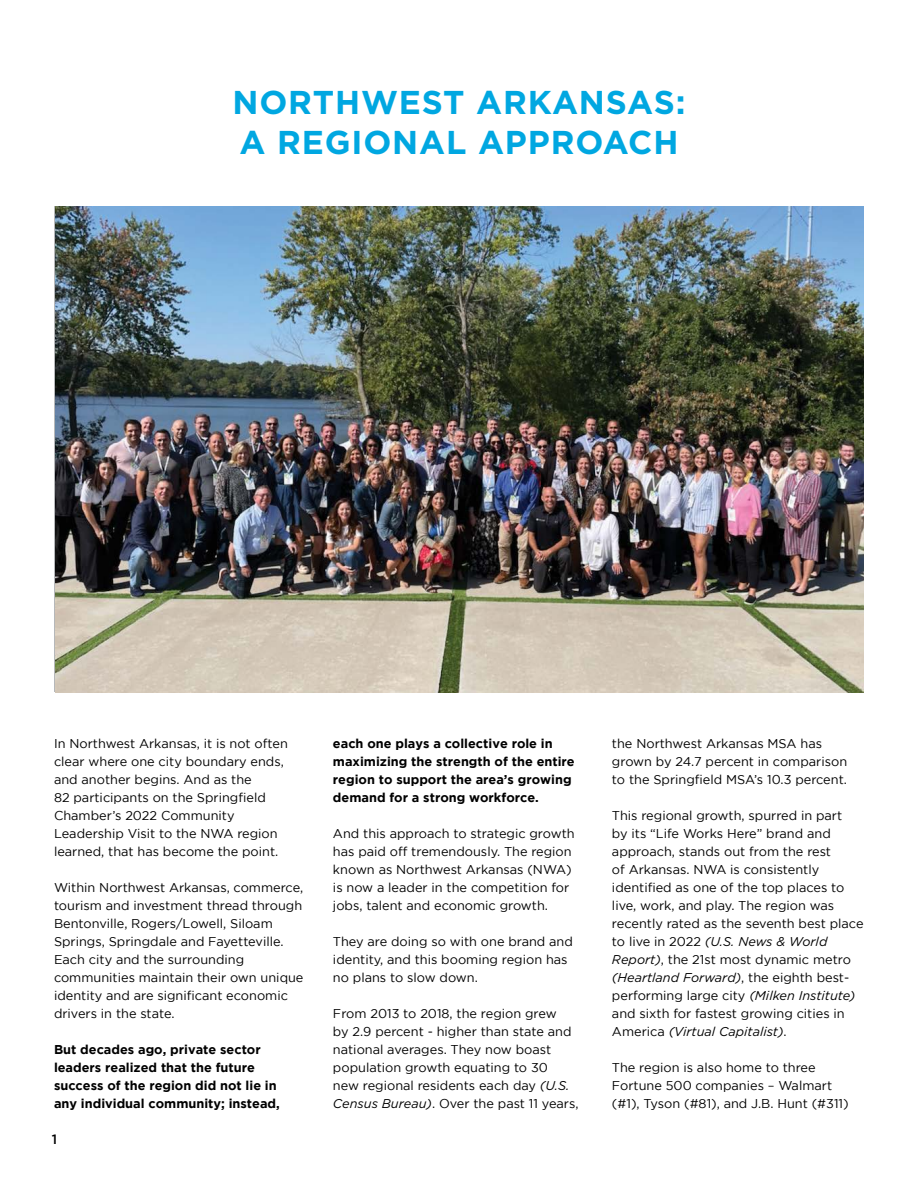
<style>
.page{position:relative;width:918px;height:1188px;background:#fff}
.page>*{position:absolute;margin:0;border:0;box-sizing:border-box;transform-origin:0 0}
.t1{font:700 33px/39.6px "Gotham";letter-spacing:.025em;color:#00a7e1}
.t2{font:500 13.5px "Gotham";color:#000}
.t3{font:12.75px/18px "Gotham";color:#000}
.t4{font:700 12.75px/18px "Gotham";color:#000}
.s1{font-style:italic}
</style>
<div class="page">
<img style="left:55px;top:206px;width:809px;height:486px">
<h1 class="t1" style="left:232px;top:82px;width:455px">NORTHWEST ARKANSAS:<br>A REGIONAL APPROACH</h1>
<p class="t3" style="left:54px;top:734px;width:235px">In Northwest Arkansas, it is not often clear where one city boundary ends, and another begins. And as the<br>82 participants on the Springfield Chamber’s 2022 Community Leadership Visit to the NWA region learned, that has become the point.</p>
<p class="t3" style="left:54px;top:878px;width:251px">Within Northwest Arkansas, commerce, tourism and investment thread through Bentonville, Rogers/Lowell, Siloam Springs, Springdale and Fayetteville.<br>Each city and the surrounding communities maintain their own unique identity and are significant economic drivers in the state.</p>
<p class="t4" style="left:54px;top:1040px;width:227px">But decades ago, private sector leaders realized that the future success of the region did not lie in any individual community; instead,</p>
<p class="t2" style="left:52px;top:1131px;width:7px">1</p>
<p class="t4" style="left:333px;top:734px;width:243px">each one plays a collective role in maximizing the strength of the entire region to support the area’s growing demand for a strong workforce.</p>
<p class="t3" style="left:333px;top:824px;width:243px">And this approach to strategic growth has paid off tremendously. The region known as Northwest Arkansas (NWA) is now a leader in the competition for jobs, talent and economic growth.</p>
<p class="t3" style="left:333px;top:932px;width:241px">They are doing so with one brand and identity, and this booming region has no plans to slow down.</p>
<p class="t3" style="left:333px;top:1004px;width:247px">From 2013 to 2018, the region grew<br>by 2.9 percent - higher than state and national averages. They now boast population growth equating to 30<br>new regional residents each day <span class="s1">(U.S.<br>Census Bureau)</span>. Over the past 11 years,</p>
<p class="t3" style="left:612px;top:734px;width:237px">the Northwest Arkansas MSA has grown by 24.7 percent in comparison to the Springfield MSA’s 10.3 percent.</p>
<p class="t3" style="left:612px;top:806px;width:253px">This regional growth, spurred in part<br>by its “Life Works Here” brand and approach, stands out from the rest<br>of Arkansas. NWA is consistently identified as one of the top places to live, work, and play. The region was recently rated as the seventh best place to live in 2022 <span class="s1">(U.S. News &amp; World Report)</span>, the 21st most dynamic metro <span class="s1">(Heartland Forward)</span>, the eighth best&shy;performing large city <span class="s1">(Milken Institute) </span>and sixth for fastest growing cities in America <span class="s1">(Virtual Capitalist)</span>.</p>
<p class="t3" style="left:612px;top:1058px;width:238px">The region is also home to three<br>Fortune 500 companies – Walmart (#1), Tyson (#81), and J.B. Hunt (#311)</p>
</div>
